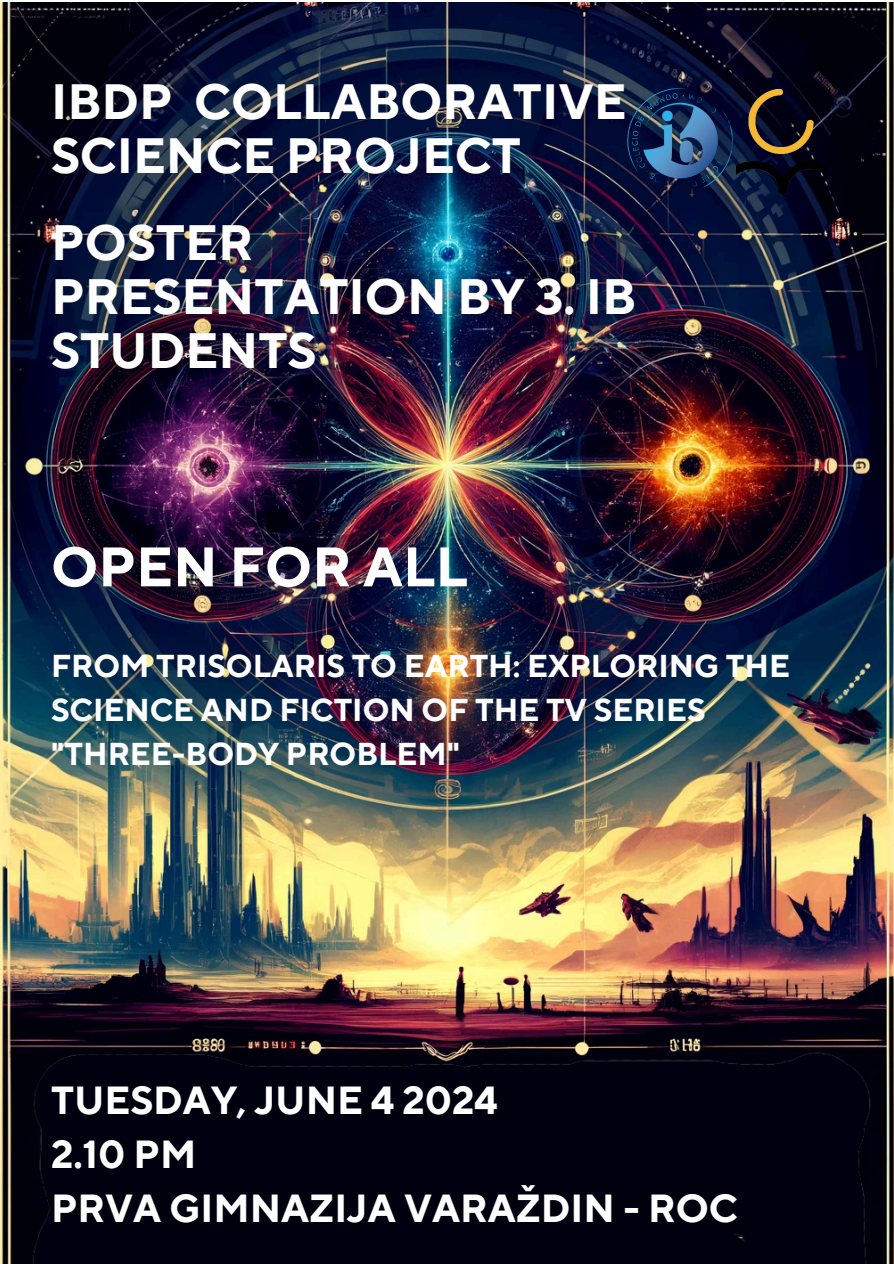
<style>
.page{position:relative;width:894px;height:1264px;background:#fff}
.page>*{position:absolute;margin:0;border:0;box-sizing:border-box;transform-origin:0 0}
.t1{font:700 55.5px "TT Norms Pro";color:#fff}
.t2{font:700 49.5px/54px "TT Norms Pro";color:#fff}
.t3{font:700 49.35px/54px "TT Norms Pro";color:#fff}
.t4{font:700 39px/54px "TT Norms Pro";color:#fff}
.t5{font:700 31.5px/43.8px "TT Norms Pro";color:#fff}
</style>
<div class="page">
<img style="left:0;top:3px;width:893px;height:1260px">
<img style="left:626px;top:85px;width:109px;height:109px">
<img style="left:736px;top:89px;width:89px;height:105px">
<h2 class="t3" style="left:51px;top:77px;width:577px">IBDP COLLABORATIVE<br>SCIENCE PROJECT</h2>
<h3 class="t2" style="left:51px;top:217px;width:586px">POSTER<br>PRESENTATION BY 3. IB<br>STUDENTS</h3>
<p class="t1" style="left:51px;top:533px;width:418px">OPEN FOR ALL</p>
<p class="t5" style="left:51px;top:645px;width:740px">FROM TRISOLARIS TO EARTH: EXPLORING THE<br>SCIENCE AND FICTION OF THE TV SERIES "THREE-BODY PROBLEM"</p>
<h1 class="t4" style="left:51px;top:1074px;width:688px">TUESDAY, JUNE 4 2024<br>2.10 PM<br>PRVA GIMNAZIJA VARAŽDIN - ROC</h1>
</div>
